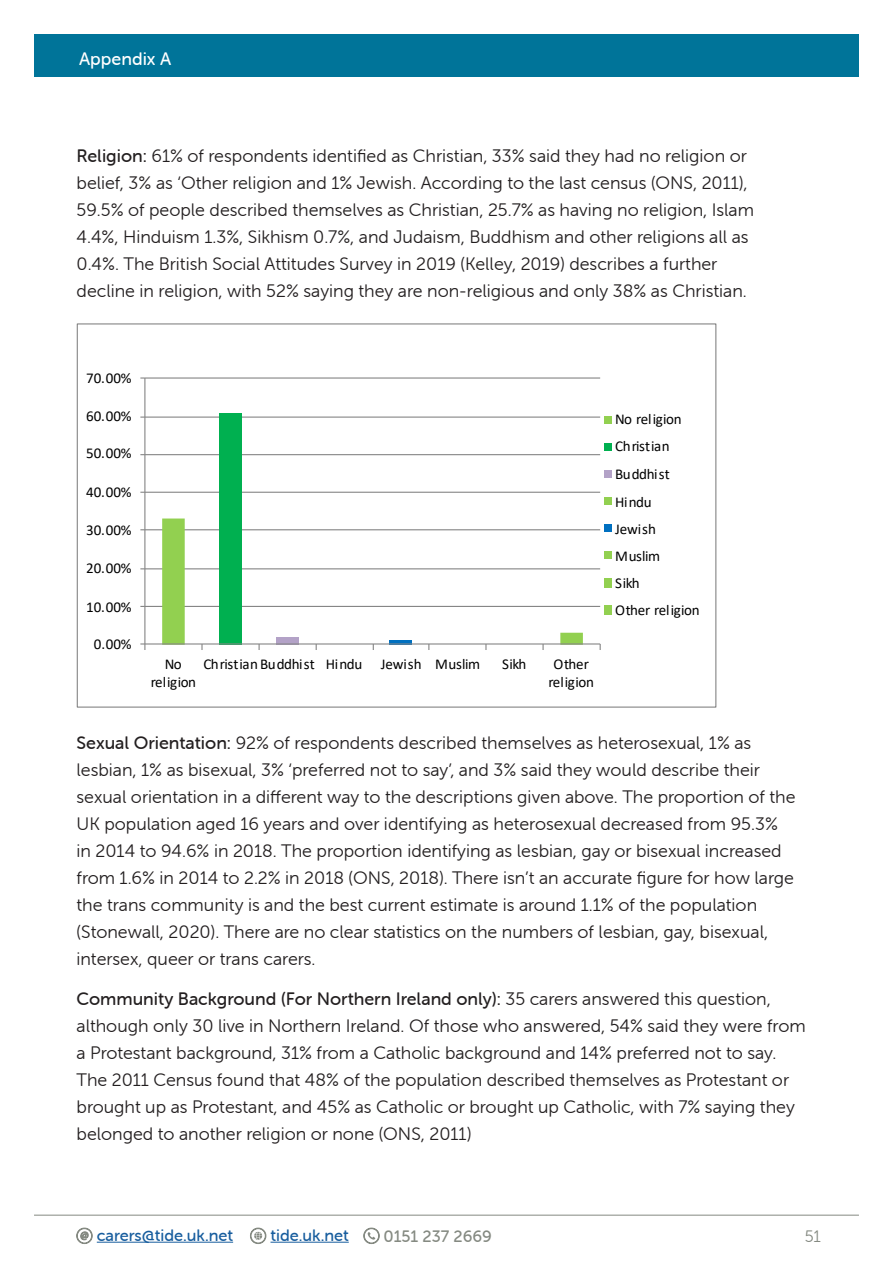
<style>
.page{position:relative;width:893px;height:1263px;background:#fff}
.page>*{position:absolute;margin:0;border:0;box-sizing:border-box;transform-origin:0 0}
.t1{font:18px/27px "Museo Sans Rounded 300";color:#231f20}
.t2{font:18px "Museo Sans Rounded 500";color:#fff}
.t3{font:16.5px "Museo Sans Rounded 500";color:#175d9e}
.t4{font:16.5px "Museo Sans Rounded 500";color:#858a82}
.t5{font:16.5px "Museo Sans Rounded 300";color:#858a82}
.t6{font:15px "Calibri";letter-spacing:-.005em;color:#000}
.t7{font:15px/27px "Calibri";letter-spacing:-.025em;color:#000;text-align:center}
.t8{font:15px/18px "Calibri";letter-spacing:-.03em;color:#000;text-align:center}
.s1{font-family:"Museo Sans Rounded 500"}
</style>
<div class="page">
<hr style="left:270px;top:1242px;width:79px;height:1px;background:#175d9e">
<svg style="left:250px;top:1228px;width:16px;height:16px"></svg>
<hr style="left:97px;top:1242px;width:136px;height:1px;background:#175d9e">
<svg style="left:76px;top:1228px;width:17px;height:16px"></svg>
<svg style="left:363px;top:1228px;width:17px;height:16px"></svg>
<hr style="left:34px;top:1215px;width:825px;height:1px;background:#858a82">
<div style="left:34px;top:34px;width:825px;height:43px;background:#007499"></div>
<hr style="left:145px;top:606px;width:455px;height:1px;background:#868686">
<hr style="left:145px;top:568px;width:455px;height:1px;background:#868686">
<hr style="left:145px;top:529px;width:455px;height:1px;background:#868686">
<hr style="left:145px;top:492px;width:455px;height:1px;background:#868686">
<hr style="left:145px;top:454px;width:455px;height:1px;background:#868686">
<hr style="left:145px;top:416px;width:455px;height:2px;background:#868686">
<hr style="left:145px;top:377px;width:455px;height:2px;background:#868686">
<div style="left:219px;top:413px;width:23px;height:232px;background:#00b050"></div>
<svg style="left:162px;top:518px;width:421px;height:127px"></svg>
<hr style="left:145px;top:643px;width:455px;height:1px;background:#868686">
<svg style="left:201px;top:644px;width:2px;height:6px"></svg>
<svg style="left:485px;top:644px;width:2px;height:6px"></svg>
<svg style="left:542px;top:644px;width:2px;height:6px"></svg>
<hr style="left:144px;top:378px;width:1px;height:266px;background:#868686">
<svg style="left:140px;top:643px;width:5px;height:7px"></svg>
<div style="left:604px;top:416px;width:7px;height:8px;background:#92d050"></div>
<div style="left:604px;top:443px;width:7px;height:8px;background:#00b050"></div>
<div style="left:604px;top:470px;width:7px;height:8px;background:#b3a2c7"></div>
<div style="left:604px;top:497px;width:7px;height:8px;background:#92d050"></div>
<div style="left:604px;top:524px;width:7px;height:8px;background:#0070c0"></div>
<div style="left:604px;top:552px;width:7px;height:7px;background:#92d050"></div>
<div style="left:604px;top:579px;width:7px;height:9px;background:#92d050"></div>
<div style="left:604px;top:606px;width:7px;height:9px;background:#92d050"></div>
<p class="t2" style="left:79px;top:48px;width:94px">Appendix A</p>
<p class="t1" style="left:77px;top:143px;width:679px"><span class="s1">Religion:</span> 61% of respondents identified as Christian, 33% said they had no religion or belief, 3% as ‘Other religion and 1% Jewish. According to the last census (ONS, 2011), 59.5% of people described themselves as Christian, 25.7% as having no religion, Islam 4.4%, Hinduism 1.3%, Sikhism 0.7%, and Judaism, Buddhism and other religions all as 0.4%. The British Social Attitudes Survey in 2019 (Kelley, 2019) describes a further decline in religion, with 52% saying they are non-religious and only 38% as Christian.</p>
<p class="t6" style="left:86px;top:368px;width:47px">70.00%</p>
<p class="t6" style="left:86px;top:405px;width:47px">60.00%</p>
<p class="t6" style="left:86px;top:443px;width:47px">50.00%</p>
<p class="t6" style="left:86px;top:482px;width:47px">40.00%</p>
<p class="t6" style="left:86px;top:520px;width:47px">30.00%</p>
<p class="t6" style="left:86px;top:557px;width:47px">20.00%</p>
<p class="t6" style="left:86px;top:596px;width:47px">10.00%</p>
<p class="t6" style="left:94px;top:634px;width:39px">0.00%</p>
<p class="t8" style="left:151px;top:654px;width:47px">No religion</p>
<p class="t6" style="left:203px;top:653px;width:278px">Christian Buddhist Hindu Jewish Muslim</p>
<p class="t6" style="left:502px;top:653px;width:26px">Sikh</p>
<p class="t7" style="left:548px;top:654px;width:47px;line-height:18px">Other religion</p>
<p class="t8" style="left:615px;top:405px;width:68px;line-height:27px;text-align:left">No religion<br>Christian</p>
<p class="t7" style="left:615px;top:461px;width:86px;text-align:left">Buddhist<br>Hindu<br>Jewish<br>Muslim<br>Sikh<br>Other religion</p>
<p class="t1" style="left:77px;top:729px;width:720px"><span class="s1">Sexual Orientation:</span> 92% of respondents described themselves as heterosexual, 1% as lesbian, 1% as bisexual, 3% ‘preferred not to say’, and 3% said they would describe their sexual orientation in a different way to the descriptions given above. The proportion of the UK population aged 16 years and over identifying as heterosexual decreased from 95.3% in 2014 to 94.6% in 2018. The proportion identifying as lesbian, gay or bisexual increased from 1.6% in 2014 to 2.2% in 2018 (ONS, 2018). There isn’t an accurate figure for how large the trans community is and the best current estimate is around 1.1% of the population (Stonewall, 2020). There are no clear statistics on the numbers of lesbian, gay, bisexual, intersex, queer or trans carers.</p>
<p class="t1" style="left:77px;top:985px;width:731px"><span class="s1">Community Background (For Northern Ireland only):</span> 35 carers answered this question, although only 30 live in Northern Ireland. Of those who answered, 54% said they were from a Protestant background, 31% from a Catholic background and 14% preferred not to say.<br>The 2011 Census found that 48% of the population described themselves as Protestant or brought up as Protestant, and 45% as Catholic or brought up Catholic, with 7% saying they belonged to another religion or none (ONS, 2011)</p>
<p class="t3" style="left:97px;top:1226px;width:138px">carers@tide.uk.net</p>
<p class="t3" style="left:270px;top:1226px;width:80px">tide.uk.net</p>
<p class="t4" style="left:383px;top:1227px;width:110px">0151 237 2669</p>
<p class="t5" style="left:805px;top:1227px;width:18px">51</p>
</div>
